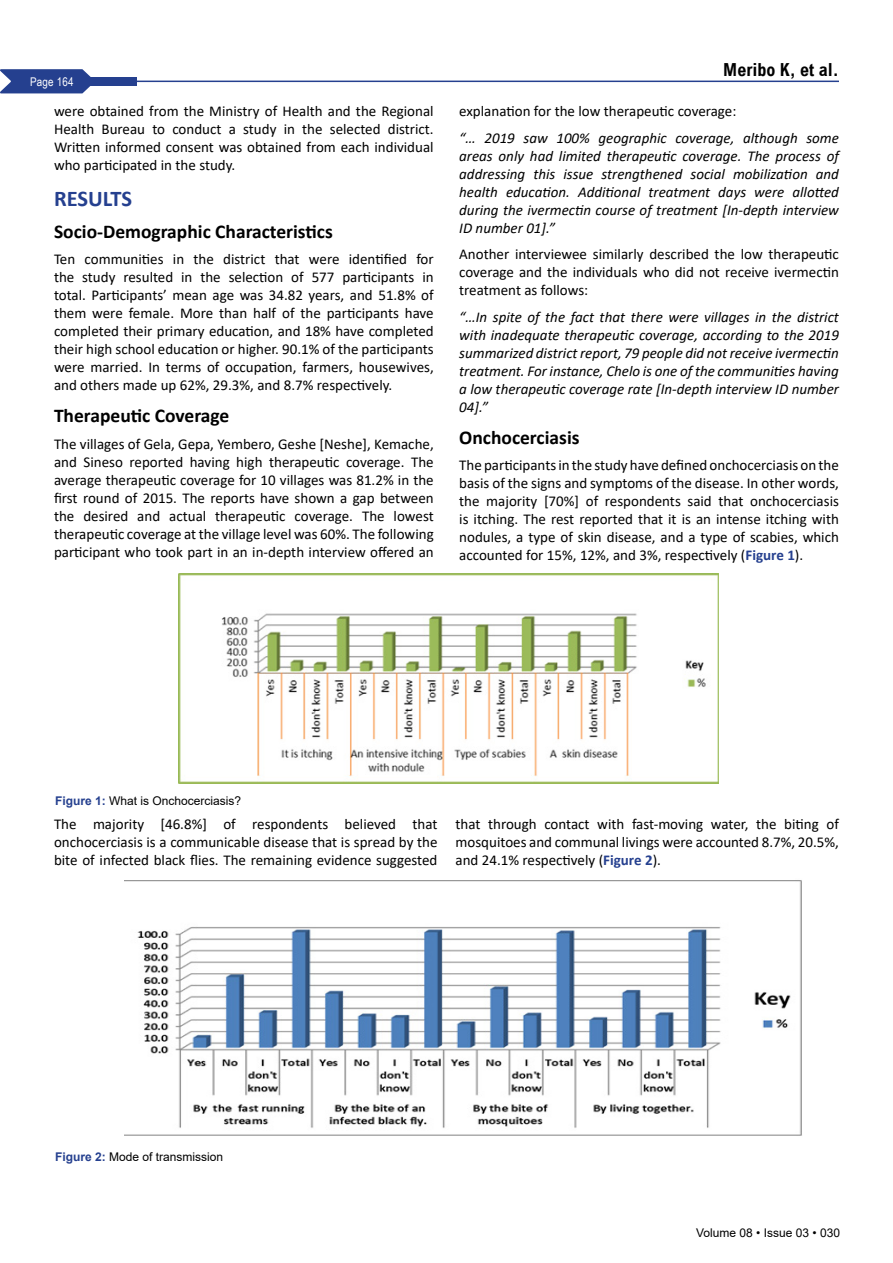
<style>
.page{position:relative;width:893px;height:1263px;background:#fff}
.page>*{position:absolute;margin:0;border:0;box-sizing:border-box;transform-origin:0 0}
.t1{font:700 22.5px "Calibri";color:#25408f}
.t2{font:700 19.5px "Calibri";color:#000}
.t3{font:700 condensed 18px "Arial";color:#000}
.t4{font:15px/18px "Calibri";color:#000;text-align:justify}
.t5{font:italic 15px/18px "Calibri";color:#000;text-align:justify}
.t6{font:12px "Arial";color:#000}
.t7{font:12px "Arial Narrow";letter-spacing:.015em;color:#fff}
.s1{font-weight:700;color:#25408f}
</style>
<div class="page">
<hr style="left:54px;top:81px;width:785px;height:1px;background:#25408f">
<svg style="left:0;top:69px;width:91px;height:24px;background:#40579c"></svg>
<div style="left:30px;top:77px;width:106px;height:9px;background:#25408f"></div>
<img style="left:178px;top:573px;width:541px;height:210px">
<img style="left:125px;top:880px;width:677px;height:256px">
<p class="t7" style="left:30px;top:73px;width:45px">Page 164</p>
<p class="t4" style="left:54px;top:102px;width:381px">were obtained from the Ministry of Health and the Regional Health Bureau to conduct a study in the selected district.<br>Written informed consent was obtained from each individual who participated in the study.</p>
<h1 class="t1" style="left:54px;top:182px;width:80px">RESULTS</h1>
<h2 class="t2" style="left:54px;top:217px;width:280px">Socio-Demographic Characteristics</h2>
<p class="t4" style="left:54px;top:250px;width:381px">Ten communities in the district that were identified for the study resulted in the selection of 577 participants in total. Participants’ mean age was 34.82 years, and 51.8% of them were female. More than half of the participants have completed their primary education, and 18% have completed their high school education or higher. 90.1% of the participants were married. In terms of occupation, farmers, housewives, and others made up 62%, 29.3%, and 8.7% respectively.</p>
<h2 class="t2" style="left:54px;top:402px;width:177px">Therapeutic Coverage</h2>
<p class="t4" style="left:54px;top:434px;width:381px">The villages of Gela, Gepa, Yembero, Geshe [Neshe], Kemache, and Sineso reported having high therapeutic coverage. The average therapeutic coverage for 10 villages was 81.2% in the first round of 2015. The reports have shown a gap between the desired and actual therapeutic coverage. The lowest therapeutic coverage at the village level was 60%. The following participant who took part in an in-depth interview offered an</p>
<p class="t3" style="left:723px;top:60px;width:117px">Meribo K, et al.</p>
<p class="t4" style="left:459px;top:102px;width:279px">explanation for the low therapeutic coverage:</p>
<p class="t5" style="left:459px;top:128px;width:381px">“… 2019 saw 100% geographic coverage, although some areas only had limited therapeutic coverage. The process of addressing this issue strengthened social mobilization and health education. Additional treatment days were allotted during the ivermectin course of treatment [In-depth interview ID number 01].”</p>
<p class="t4" style="left:459px;top:245px;width:381px">Another interviewee similarly described the low therapeutic coverage and the individuals who did not receive ivermectin treatment as follows:</p>
<p class="t5" style="left:459px;top:307px;width:381px">“…In spite of the fact that there were villages in the district with inadequate therapeutic coverage, according to the 2019 summarized district report, 79 people did not receive ivermectin treatment. For instance, Chelo is one of the communities having a low therapeutic coverage rate [In-depth interview ID number 04].”</p>
<h2 class="t2" style="left:459px;top:423px;width:122px">Onchocerciasis</h2>
<p class="t4" style="left:459px;top:456px;width:381px">The participants in the study have defined onchocerciasis on the basis of the signs and symptoms of the disease. In other words, the majority [70%] of respondents said that onchocerciasis is itching. The rest reported that it is an intense itching with nodules, a type of skin disease, and a type of scabies, which accounted for 15%, 12%, and 3%, respectively (<span class="s1">Figure 1</span>).</p>
<p class="t6" style="left:55px;top:792px;width:188px"><span class="s1">Figure 1:</span> What is Onchocerciasis?</p>
<p class="t4" style="left:54px;top:814px;width:385px">The majority [46.8%] of respondents believed that onchocerciasis is a communicable disease that is spread by the bite of infected black flies. The remaining evidence suggested</p>
<p class="t4" style="left:455px;top:814px;width:385px">that through contact with fast-moving water, the biting of mosquitoes and communal livings were accounted 8.7%, 20.5%, and 24.1% respectively (<span class="s1">Figure 2</span>).</p>
<p class="t6" style="left:55px;top:1148px;width:170px"><span class="s1">Figure 2:</span> Mode of transmission</p>
<p class="t6" style="left:696px;top:1224px;width:145px">Volume 08 • Issue 03 • 030</p>
</div>
